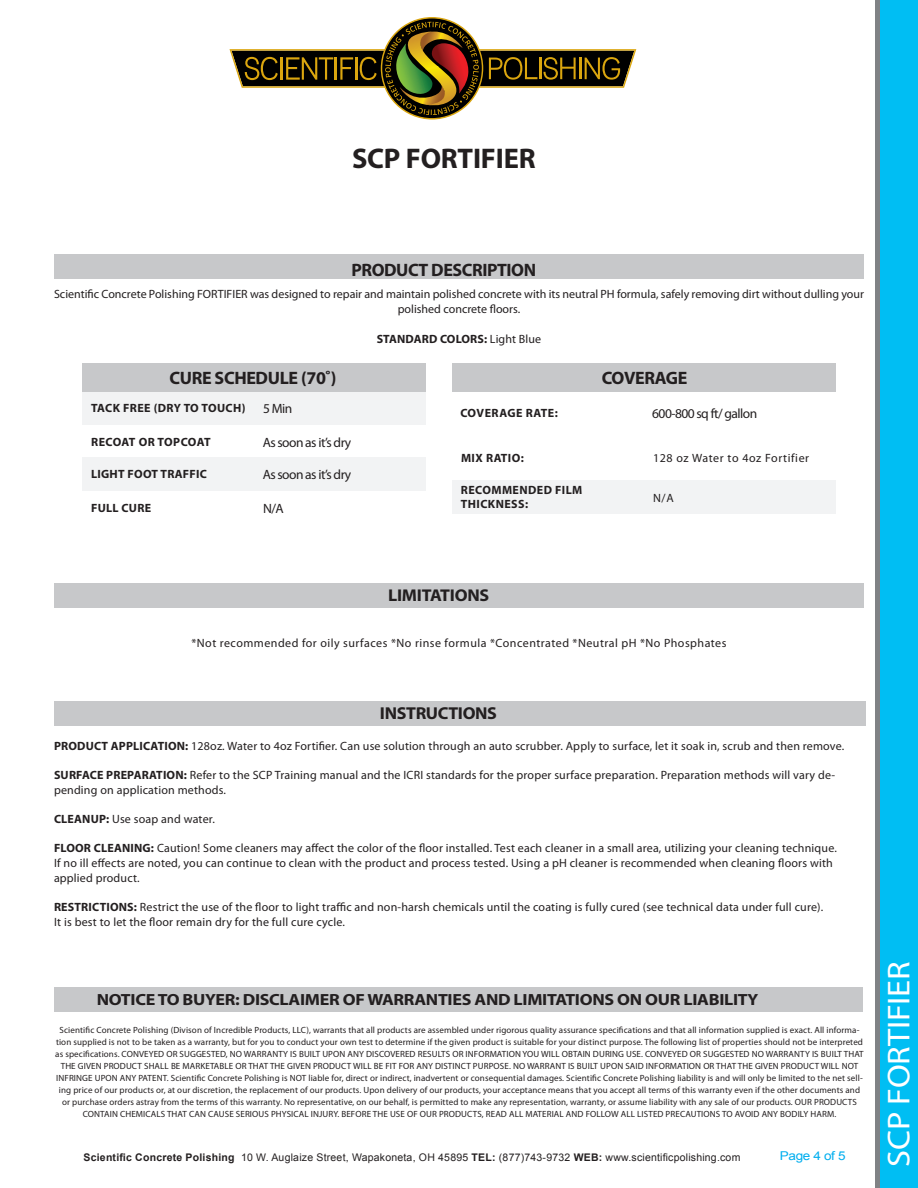
<style>
.page{position:relative;width:918px;height:1188px;background:#fff}
.page>*{position:absolute;margin:0;border:0;box-sizing:border-box;transform-origin:0 0}
.t1{font:31.8px "Myriad Pro";letter-spacing:-.005em;color:#fff;scale:1.09 1}
.t2{font:700 28.5px "Myriad Pro";letter-spacing:-.005em;color:#231f20}
.t3{font:700 18px "Myriad Pro";letter-spacing:-.025em;color:#231f20}
.t4{font:700 17.25px "Myriad Pro";letter-spacing:-.02em;color:#231f20;scale:1.04 1}
.t5{font:700 17.1px "Myriad Pro";letter-spacing:-.015em;color:#231f20;scale:1.05 1}
.t6{font:700 16.2px "Myriad Pro";letter-spacing:-.015em;color:#231f20;scale:1.11 1}
.t7{font:13.5px "Myriad Pro";letter-spacing:-.04em;color:#231f20}
.t8{font:12.15px "Arial";letter-spacing:-.025em;color:#00aeef;scale:1.11 1}
.t9{font:12px/14.7px "Myriad Pro";letter-spacing:.015em;color:#231f20}
.t10{font:700 12px "Myriad Pro";letter-spacing:.02em;color:#231f20}
.t11{font:12px "Myriad Pro";letter-spacing:.04em;color:#231f20}
.t12{font:12px "Myriad Pro";letter-spacing:.05em;color:#231f20}
.t13{font:700 12px "Myriad Pro";letter-spacing:.04em;color:#231f20}
.t14{font:10.5px "Arial";letter-spacing:.02em;color:#231f20}
.t15{font:9px/12px "Myriad Pro";letter-spacing:.01em;color:#231f20;text-align:center}
.s1{font-weight:400}
.s2{font-weight:700}
</style>
<div class="page">
<div style="left:453px;top:480px;width:383px;height:34px;background:#f2f3f4"></div>
<div style="left:82px;top:391px;width:344px;height:34px;background:#f2f3f4"></div>
<div style="left:82px;top:458px;width:344px;height:33px;background:#f2f3f4"></div>
<div style="left:54px;top:701px;width:811px;height:25px;background:#c7c8ca"></div>
<div style="left:54px;top:583px;width:810px;height:25px;background:#c7c8ca"></div>
<div style="left:82px;top:363px;width:344px;height:28px;background:#c7c8ca"></div>
<div style="left:453px;top:363px;width:383px;height:28px;background:#c7c8ca"></div>
<div style="left:880px;top:0;width:38px;height:1188px;background:#00bef3"></div>
<div style="left:54px;top:255px;width:810px;height:24px;background:#c7c8ca"></div>
<div style="left:875px;top:0;width:5px;height:1188px;background:#808285"></div>
<svg style="left:230px;top:17px;width:406px;height:103px"></svg>
<div style="left:54px;top:987px;width:809px;height:24px;background:#c7c8ca"></div>
<p class="t2" style="left:352px;top:140px;width:185px">SCP FORTIFIER</p>
<p class="t3" style="left:351px;top:258px;width:186px">PRODUCT DESCRIPTION</p>
<p class="t9" style="left:54px;top:287px;width:812px">Scientific Concrete Polishing FORTIFIER was designed to repair and maintain polished concrete with its neutral PH formula, safely removing dirt without dulling your</p>
<p class="t9" style="left:398px;top:302px;width:124px">polished concrete floors.</p>
<p class="t10" style="left:377px;top:331px;width:166px">STANDARD COLORS: <span class="s1">Light Blue</span></p>
<p class="t3" style="left:170px;top:366px;width:168px">CURE SCHEDULE (70˚)</p>
<p class="t10" style="left:91px;top:401px;width:156px">TACK FREE (DRY TO TOUCH)</p>
<p class="t7" style="left:263px;top:401px;width:31px">5 Min</p>
<p class="t10" style="left:91px;top:434px;width:121px">RECOAT OR TOPCOAT</p>
<p class="t7" style="left:263px;top:435px;width:90px">As soon as it’s dry</p>
<p class="t10" style="left:91px;top:466px;width:117px">LIGHT FOOT TRAFFIC</p>
<p class="t7" style="left:263px;top:467px;width:90px">As soon as it’s dry</p>
<p class="t10" style="left:91px;top:500px;width:61px">FULL CURE</p>
<p class="t7" style="left:263px;top:501px;width:22px">N/A</p>
<p class="t3" style="left:602px;top:366px;width:87px">COVERAGE</p>
<p class="t13" style="left:460px;top:405px;width:99px">COVERAGE RATE:</p>
<p class="t7" style="left:652px;top:406px;width:106px">600-800 sq ft/ gallon</p>
<p class="t10" style="left:461px;top:450px;width:64px">MIX RATIO:</p>
<p class="t12" style="left:653px;top:451px;width:158px">128 oz Water to 4oz Fortifier</p>
<p class="t10" style="left:461px;top:482px;width:123px">RECOMMENDED FILM</p>
<p class="t10" style="left:461px;top:496px;width:69px">THICKNESS:</p>
<p class="t9" style="left:653px;top:491px;width:22px">N/A</p>
<p class="t5" style="left:388px;top:585px;width:98px">LIMITATIONS</p>
<p class="t11" style="left:191px;top:636px;width:537px">*Not recommended for oily surfaces *No rinse formula *Concentrated *Neutral pH *No Phosphates</p>
<p class="t4" style="left:380px;top:702px;width:114px">INSTRUCTIONS</p>
<p class="t9" style="left:54px;top:739px;width:792px"><span class="s2">PRODUCT APPLICATION:</span> 128oz. Water to 4oz Fortifier. Can use solution through an auto scrubber. Apply to surface, let it soak in, scrub and then remove.</p>
<p class="t9" style="left:54px;top:768px;width:783px"><span class="s2">SURFACE PREPARATION:</span> Refer to the SCP Training manual and the ICRI standards for the proper surface preparation. Preparation methods will vary de&shy;pending on application methods.</p>
<p class="t9" style="left:54px;top:812px;width:162px"><span class="s2">CLEANUP:</span> Use soap and water.</p>
<p class="t9" style="left:54px;top:841px;width:784px"><span class="s2">FLOOR CLEANING:</span> Caution! Some cleaners may affect the color of the floor installed. Test each cleaner in a small area, utilizing your cleaning technique.<br>If no ill effects are noted, you can continue to clean with the product and process tested. Using a pH cleaner is recommended when cleaning floors with applied product.</p>
<p class="t9" style="left:54px;top:900px;width:771px"><span class="s2">RESTRICTIONS:</span> Restrict the use of the floor to light traffic and non-harsh chemicals until the coating is fully cured (see technical data under full cure).</p>
<p class="t9" style="left:54px;top:914px;width:293px">It is best to let the floor remain dry for the full cure cycle.</p>
<p class="t6" style="left:97px;top:989px;width:598px">NOTICE TO BUYER: DISCLAIMER OF WARRANTIES AND LIMITATIONS ON OUR LIABILITY</p>
<p class="t15" style="left:55px;top:1024px;width:810px">Scientific Concrete Polishing (Divison of Incredible Products, LLC), warrants that all products are assembled under rigorous quality assurance specifications and that all information supplied is exact. All informa&shy;tion supplied is not to be taken as a warranty, but for you to conduct your own test to determine if the given product is suitable for your distinct purpose. The following list of properties should not be interpreted as specifications. CONVEYED OR SUGGESTED, NO WARRANTY IS BUILT UPON ANY DISCOVERED RESULTS OR INFORMATION YOU WILL OBTAIN DURING USE. CONVEYED OR SUGGESTED NO WARRANTY IS BUILT THAT THE GIVEN PRODUCT SHALL BE MARKETABLE OR THAT THE GIVEN PRODUCT WILL BE FIT FOR ANY DISTINCT PURPOSE. NO WARRANT IS BUILT UPON SAID INFORMATION OR THAT THE GIVEN PRODUCT WILL NOT INFRINGE UPON ANY PATENT. Scientific Concrete Polishing is NOT liable for, direct or indirect, inadvertent or consequential damages. Scientific Concrete Polishing liability is and will only be limited to the net sell&shy;ing price of our products or, at our discretion, the replacement of our products. Upon delivery of our products, your acceptance means that you accept all terms of this warranty even if the other documents and or purchase orders astray from the terms of this warranty. No representative, on our behalf, is permitted to make any representation, warranty, or assume liability with any sale of our products. OUR PRODUCTS CONTAIN CHEMICALS THAT CAN CAUSE SERIOUS PHYSICAL INJURY. BEFORE THE USE OF OUR PRODUCTS, READ ALL MATERIAL AND FOLLOW ALL LISTED PRECAUTIONS TO AVOID ANY BODILY HARM.</p>
<p class="t14" style="left:84px;top:1150px;width:658px"><span class="s2">Scientific Concrete Polishing</span> 10 W. Auglaize Street, Wapakoneta, OH 45895 <span class="s2">TEL:</span> (877)743-9732 <span class="s2">WEB:</span> www.scientificpolishing.com</p>
<p class="t8" style="left:780px;top:1148px;width:61px">Page 4 of 5</p>
<p class="t1" style="left:882px;top:1167px;width:190px;rotate:-90deg">SCP FORTIFIER</p>
</div>
